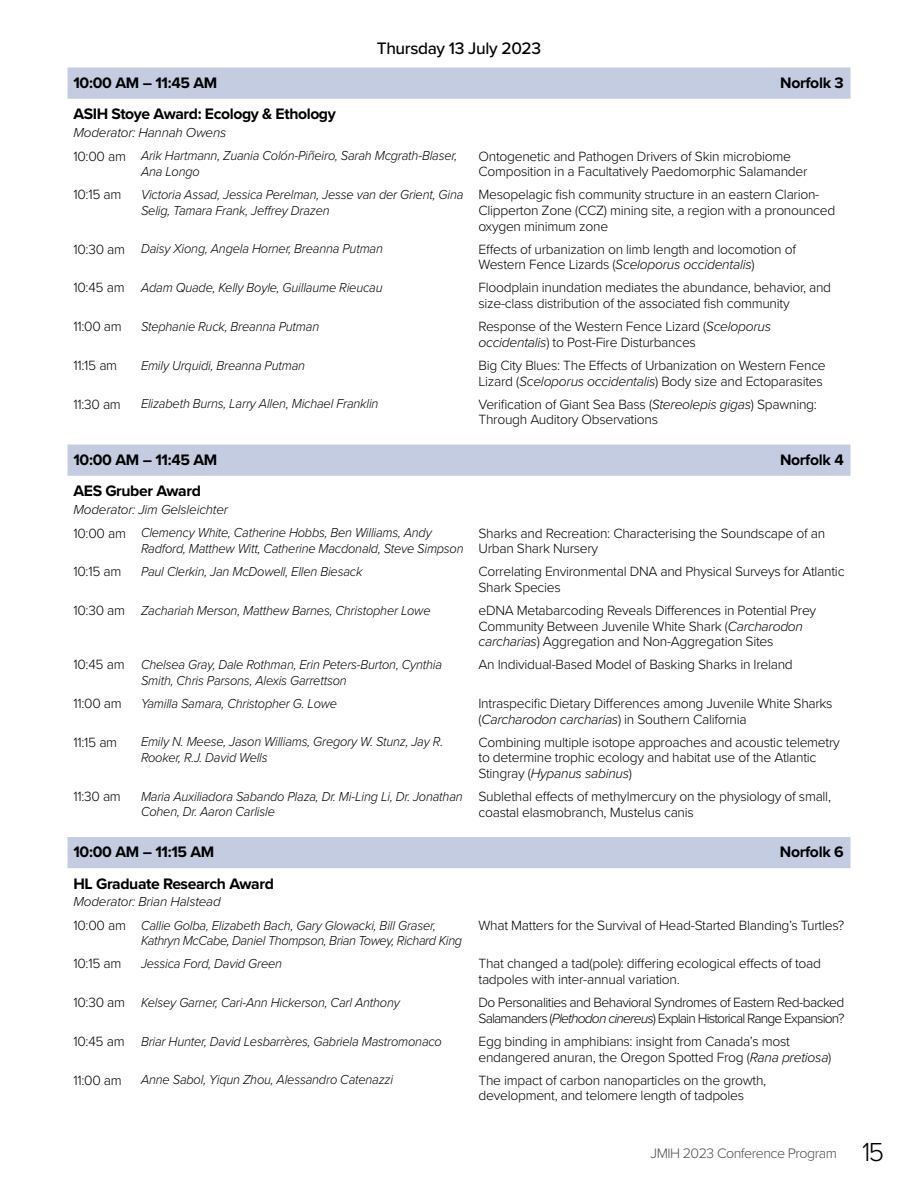
<style>
.page{position:relative;width:918px;height:1188px;background:#fff}
.page>*{position:absolute;margin:0;border:0;box-sizing:border-box;transform-origin:0 0}
.t1{font:500 17.25px "Proxima Nova";letter-spacing:-.02em;color:#000}
.t2{font:700 15.75px "Proxima Nova";letter-spacing:-.025em;color:#000}
.t3{font:300 14.25px "Proxima Nova";letter-spacing:-.035em;color:#4d4d4f}
.t4{font:300 13.8px/15.8px "Proxima Nova";letter-spacing:-.02em;color:#000}
.t5{font:300 13.8px/15.8px "Proxima Nova";letter-spacing:-.04em;color:#000}
.t6{font:italic 300 13.5px/15.8px "Proxima Nova";letter-spacing:-.015em;color:#000;scale:.95 1}
.t7{font:italic 300 13.5px/23.4px "Proxima Nova";letter-spacing:-.015em;color:#000}
.s1{font-style:normal;font-size:13.8px}
.s2{font-style:italic}
.s3{font-size:27px;color:#000}
</style>
<div class="page">
<div style="left:68px;top:68px;width:782px;height:31px;background:#c4cce1"></div>
<svg style="left:68px;top:444px;width:782px;height:424px"></svg>
<p class="t1" style="left:377px;top:36px;width:166px">Thursday 13 July 2023</p>
<p class="t2" style="left:74px;top:71px;width:145px">10:00 AM – 11:45 AM</p>
<p class="t2" style="left:780px;top:71px;width:65px">Norfolk 3</p>
<p class="t2" style="left:74px;top:102px;width:264px">ASIH Stoye Award: Ecology &amp; Ethology</p>
<p class="t7" style="left:74px;top:120px;width:385px">Moderator: Hannah Owens<br><span class="s1">10:00 am</span> Arik Hartmann, Zuania Colón-Piñeiro, Sarah Mcgrath-Blaser,</p>
<p class="t6" style="left:141px;top:163px;width:63px">Ana Longo</p>
<p class="t4" style="left:478px;top:147px;width:331px">Ontogenetic and Pathogen Drivers of Skin microbiome<br>Composition in a Facultatively Paedomorphic Salamander</p>
<p class="t4" style="left:74px;top:186px;width:49px">10:15 am</p>
<p class="t6" style="left:141px;top:186px;width:341px">Victoria Assad, Jessica Perelman, Jesse van der Grient, Gina<br>Selig, Tamara Frank, Jeffrey Drazen</p>
<p class="t4" style="left:478px;top:186px;width:358px">Mesopelagic fish community structure in an eastern Clarion-<br>Clipperton Zone (CCZ) mining site, a region with a pronounced oxygen minimum zone</p>
<p class="t6" style="left:74px;top:240px;width:327px"><span class="s1">10:30 am</span> Daisy Xiong, Angela Horner, Breanna Putman</p>
<p class="t4" style="left:478px;top:240px;width:319px">Effects of urbanization on limb length and locomotion of<br>Western Fence Lizards (<span class="s2">Sceloporus occidentalis</span>)</p>
<p class="t6" style="left:74px;top:279px;width:327px"><span class="s1">10:45 am</span> Adam Quade, Kelly Boyle, Guillaume Rieucau</p>
<p class="t4" style="left:478px;top:279px;width:354px">Floodplain inundation mediates the abundance, behavior, and size-class distribution of the associated fish community</p>
<p class="t4" style="left:74px;top:318px;width:50px">11:00 am</p>
<p class="t6" style="left:141px;top:318px;width:189px">Stephanie Ruck, Breanna Putman</p>
<p class="t4" style="left:478px;top:318px;width:294px">Response of the Western Fence Lizard (<span class="s2">Sceloporus occidentalis</span>) to Post-Fire Disturbances</p>
<p class="t4" style="left:74px;top:357px;width:45px">11:15 am</p>
<p class="t6" style="left:141px;top:356px;width:174px">Emily Urquidi, Breanna Putman</p>
<p class="t4" style="left:478px;top:357px;width:349px">Big City Blues: The Effects of Urbanization on Western Fence<br>Lizard (<span class="s2">Sceloporus occidentalis</span>) Body size and Ectoparasites</p>
<p class="t4" style="left:74px;top:395px;width:49px">11:30 am</p>
<p class="t6" style="left:141px;top:395px;width:252px">Elizabeth Burns, Larry Allen, Michael Franklin</p>
<p class="t4" style="left:478px;top:395px;width:340px">Verification of Giant Sea Bass (<span class="s2">Stereolepis gigas</span>) Spawning:<br>Through Auditory Observations</p>
<p class="t2" style="left:74px;top:448px;width:145px">10:00 AM – 11:45 AM</p>
<p class="t2" style="left:780px;top:448px;width:65px">Norfolk 4</p>
<p class="t2" style="left:74px;top:479px;width:129px">AES Gruber Award</p>
<p class="t7" style="left:74px;top:497px;width:360px">Moderator: Jim Gelsleichter<br><span class="s1">10:00 am</span> Clemency White, Catherine Hobbs, Ben Williams, Andy</p>
<p class="t6" style="left:141px;top:540px;width:341px">Radford, Matthew Witt, Catherine Macdonald, Steve Simpson</p>
<p class="t4" style="left:478px;top:524px;width:348px">Sharks and Recreation: Characterising the Soundscape of an<br>Urban Shark Nursery</p>
<p class="t4" style="left:74px;top:563px;width:49px">10:15 am</p>
<p class="t6" style="left:141px;top:563px;width:235px">Paul Clerkin, Jan McDowell, Ellen Biesack</p>
<p class="t4" style="left:478px;top:563px;width:368px">Correlating Environmental DNA and Physical Surveys for Atlantic<br>Shark Species</p>
<p class="t6" style="left:74px;top:602px;width:377px"><span class="s1">10:30 am</span> Zachariah Merson, Matthew Barnes, Christopher Lowe</p>
<p class="t4" style="left:478px;top:602px;width:339px">eDNA Metabarcoding Reveals Differences in Potential Prey<br>Community Between Juvenile White Shark (<span class="s2">Carcharodon carcharias</span>) Aggregation and Non-Aggregation Sites</p>
<p class="t6" style="left:141px;top:656px;width:319px;text-indent:-67px"><span class="s1">10:45 am</span> Chelsea Gray, Dale Rothman, Erin Peters-Burton, Cynthia<br>Smith, Chris Parsons, Alexis Garrettson</p>
<p class="t4" style="left:478px;top:656px;width:316px">An Individual-Based Model of Basking Sharks in Ireland</p>
<p class="t4" style="left:74px;top:695px;width:50px">11:00 am</p>
<p class="t6" style="left:141px;top:694px;width:208px">Yamilla Samara, Christopher G. Lowe</p>
<p class="t4" style="left:478px;top:695px;width:356px">Intraspecific Dietary Differences among Juvenile White Sharks (<span class="s2">Carcharodon carcharias</span>) in Southern California</p>
<p class="t4" style="left:74px;top:733px;width:45px">11:15 am</p>
<p class="t6" style="left:141px;top:733px;width:320px">Emily N. Meese, Jason Williams, Gregory W. Stunz, Jay R.<br>Rooker, R.J. David Wells</p>
<p class="t4" style="left:478px;top:733px;width:363px">Combining multiple isotope approaches and acoustic telemetry to determine trophic ecology and habitat use of the Atlantic<br>Stingray (<span class="s2">Hypanus sabinus</span>)</p>
<p class="t4" style="left:74px;top:788px;width:49px">11:30 am</p>
<p class="t6" style="left:141px;top:788px;width:340px">Maria Auxiliadora Sabando Plaza, Dr. Mi-Ling Li, Dr. Jonathan<br>Cohen, Dr. Aaron Carlisle</p>
<p class="t4" style="left:478px;top:788px;width:354px">Sublethal effects of methylmercury on the physiology of small, coastal elasmobranch, Mustelus canis</p>
<p class="t2" style="left:74px;top:840px;width:142px">10:00 AM – 11:15 AM</p>
<p class="t2" style="left:780px;top:840px;width:65px">Norfolk 6</p>
<p class="t2" style="left:74px;top:872px;width:202px">HL Graduate Research Award</p>
<p class="t7" style="left:74px;top:889px;width:364px">Moderator: Brian Halstead<br><span class="s1">10:00 am</span> Callie Golba, Elizabeth Bach, Gary Glowacki, Bill Graser,</p>
<p class="t6" style="left:141px;top:932px;width:340px">Kathryn McCabe, Daniel Thompson, Brian Towey, Richard King</p>
<p class="t4" style="left:478px;top:917px;width:367px">What Matters for the Survival of Head-Started Blanding’s Turtles?</p>
<p class="t4" style="left:74px;top:955px;width:49px">10:15 am</p>
<p class="t6" style="left:141px;top:955px;width:150px">Jessica Ford, David Green</p>
<p class="t4" style="left:478px;top:955px;width:344px">That changed a tad(pole): differing ecological effects of toad tadpoles with inter-annual variation.</p>
<p class="t6" style="left:74px;top:994px;width:345px"><span class="s1">10:30 am</span> Kelsey Garner, Cari-Ann Hickerson, Carl Anthony</p>
<p class="t5" style="left:478px;top:994px;width:368px">Do Personalities and Behavioral Syndromes of Eastern Red-backed<br>Salamanders (<span class="s2">Plethodon cinereus</span>) Explain Historical Range Expansion?</p>
<p class="t6" style="left:74px;top:1032px;width:389px"><span class="s1">10:45 am</span> Briar Hunter, David Lesbarrères, Gabriela Mastromonaco</p>
<p class="t4" style="left:478px;top:1033px;width:354px">Egg binding in amphibians: insight from Canada’s most endangered anuran, the Oregon Spotted Frog (<span class="s2">Rana pretiosa</span>)</p>
<p class="t4" style="left:74px;top:1071px;width:50px">11:00 am</p>
<p class="t6" style="left:141px;top:1071px;width:267px">Anne Sabol, Yiqun Zhou, Alessandro Catenazzi</p>
<p class="t4" style="left:478px;top:1071px;width:289px">The impact of carbon nanoparticles on the growth, development, and telomere length of tadpoles</p>
<p class="t3" style="left:650px;top:1143px;width:235px">JMIH 2023 Conference Program <span class="s3">15</span></p>
</div>
